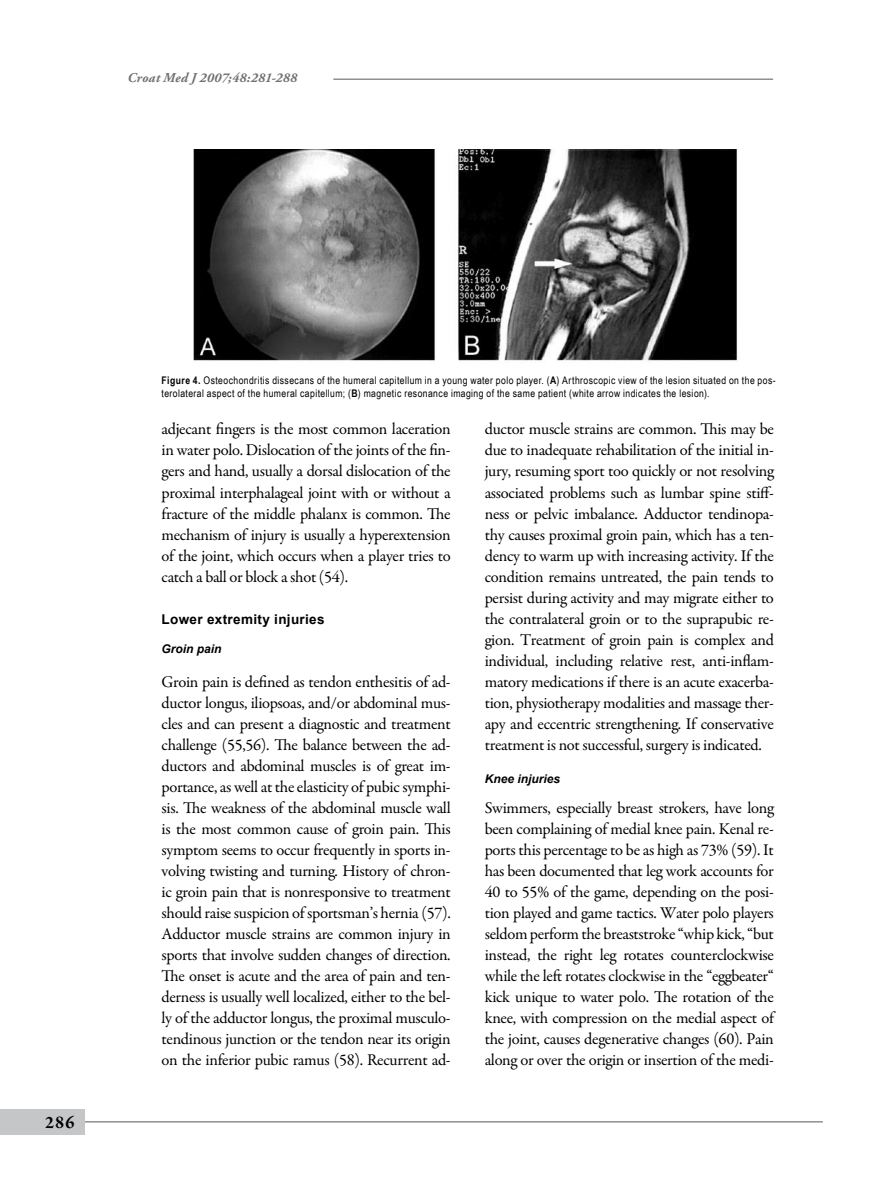
<style>
.page{position:relative;width:893px;height:1191px;background:#fff}
.page>*{position:absolute;margin:0;border:0;box-sizing:border-box;transform-origin:0 0}
.t1{font:700 18px "Garamond Premr Pro";color:#000}
.t2{font:16.5px/21px "Garamond Premr Pro";letter-spacing:-.02em;color:#000;text-align:justify}
.t3{font:italic 700 13.5px "Adobe Garamond Pro";letter-spacing:.02em;color:#707173}
.t4{font:700 13.5px "Arial";letter-spacing:.025em;color:#000}
.t5{font:italic 700 12px "Arial";color:#000}
.t6{font:10.5px/12.6px "Arial Narrow";letter-spacing:.04em;color:#000}
.s1{font-weight:700}
</style>
<div class="page">
<hr style="left:333px;top:79px;width:440px;height:1px;background:#58585a">
<hr style="left:83px;top:1121px;width:740px;height:1px;background:#58585a">
<div style="left:0;top:1108px;width:85px;height:26px;background:#c5c6c8"></div>
<img style="left:193px;top:150px;width:544px;height:211px">
<p class="t3" style="left:127px;top:70px;width:171px">Croat Med J 2007;48:281-288</p>
<p class="t1" style="left:45px;top:1111px;width:31px">286</p>
<p class="t6" style="left:162px;top:374px;width:616px"><span class="s1">Figure 4.</span> Osteochondritis dissecans of the humeral capitellum in a young water polo player. (<span class="s1">A</span>) Arthroscopic view of the lesion situated on the pos&shy;terolateral aspect of the humeral capitellum; (<span class="s1">B</span>) magnetic resonance imaging of the same patient (white arrow indicates the lesion).</p>
<p class="t2" style="left:162px;top:419px;width:291px">adjecant fingers is the most common laceration in water polo. Dislocation of the joints of the fin&shy;gers and hand, usually a dorsal dislocation of the proximal interphalageal joint with or without a fracture of the middle phalanx is common. The mechanism of injury is usually a hyperextension of the joint, which occurs when a player tries to catch a ball or block a shot (54).</p>
<p class="t4" style="left:162px;top:610px;width:165px">Lower extremity injuries</p>
<p class="t5" style="left:162px;top:641px;width:62px">Groin pain</p>
<p class="t2" style="left:162px;top:671px;width:291px">Groin pain is defined as tendon enthesitis of ad&shy;ductor longus, iliopsoas, and/or abdominal mus&shy;cles and can present a diagnostic and treatment challenge (55,56). The balance between the ad&shy;ductors and abdominal muscles is of great im&shy;portance, as well at the elasticity of pubic symphi&shy;sis. The weakness of the abdominal muscle wall is the most common cause of groin pain. This symptom seems to occur frequently in sports in&shy;volving twisting and turning. History of chron&shy;ic groin pain that is nonresponsive to treatment should raise suspicion of sportsman’s hernia (57).<br>Adductor muscle strains are common injury in sports that involve sudden changes of direction.<br>The onset is acute and the area of pain and ten&shy;derness is usually well localized, either to the bel&shy;ly of the adductor longus, the proximal musculo&shy;tendinous junction or the tendon near its origin on the inferior pubic ramus (58). Recurrent ad-</p>
<p class="t2" style="left:485px;top:419px;width:291px">ductor muscle strains are common. This may be due to inadequate rehabilitation of the initial in&shy;jury, resuming sport too quickly or not resolving associated problems such as lumbar spine stiff&shy;ness or pelvic imbalance. Adductor tendinopa&shy;thy causes proximal groin pain, which has a ten&shy;dency to warm up with increasing activity. If the condition remains untreated, the pain tends to persist during activity and may migrate either to the contralateral groin or to the suprapubic re&shy;gion. Treatment of groin pain is complex and individual, including relative rest, anti-inflam&shy;matory medications if there is an acute exacerba&shy;tion, physiotherapy modalities and massage ther&shy;apy and eccentric strengthening. If conservative treatment is not successful, surgery is indicated.</p>
<p class="t5" style="left:485px;top:771px;width:77px">Knee injuries</p>
<p class="t2" style="left:485px;top:797px;width:291px">Swimmers, especially breast strokers, have long been complaining of medial knee pain. Kenal re&shy;ports this percentage to be as high as 73% (59). It has been documented that leg work accounts for 40 to 55% of the game, depending on the posi&shy;tion played and game tactics. Water polo players seldom perform the breaststroke “whip kick, “but instead, the right leg rotates counterclockwise while the left rotates clockwise in the “eggbeater“ kick unique to water polo. The rotation of the knee, with compression on the medial aspect of the joint, causes degenerative changes (60). Pain along or over the origin or insertion of the medi-</p>
</div>
